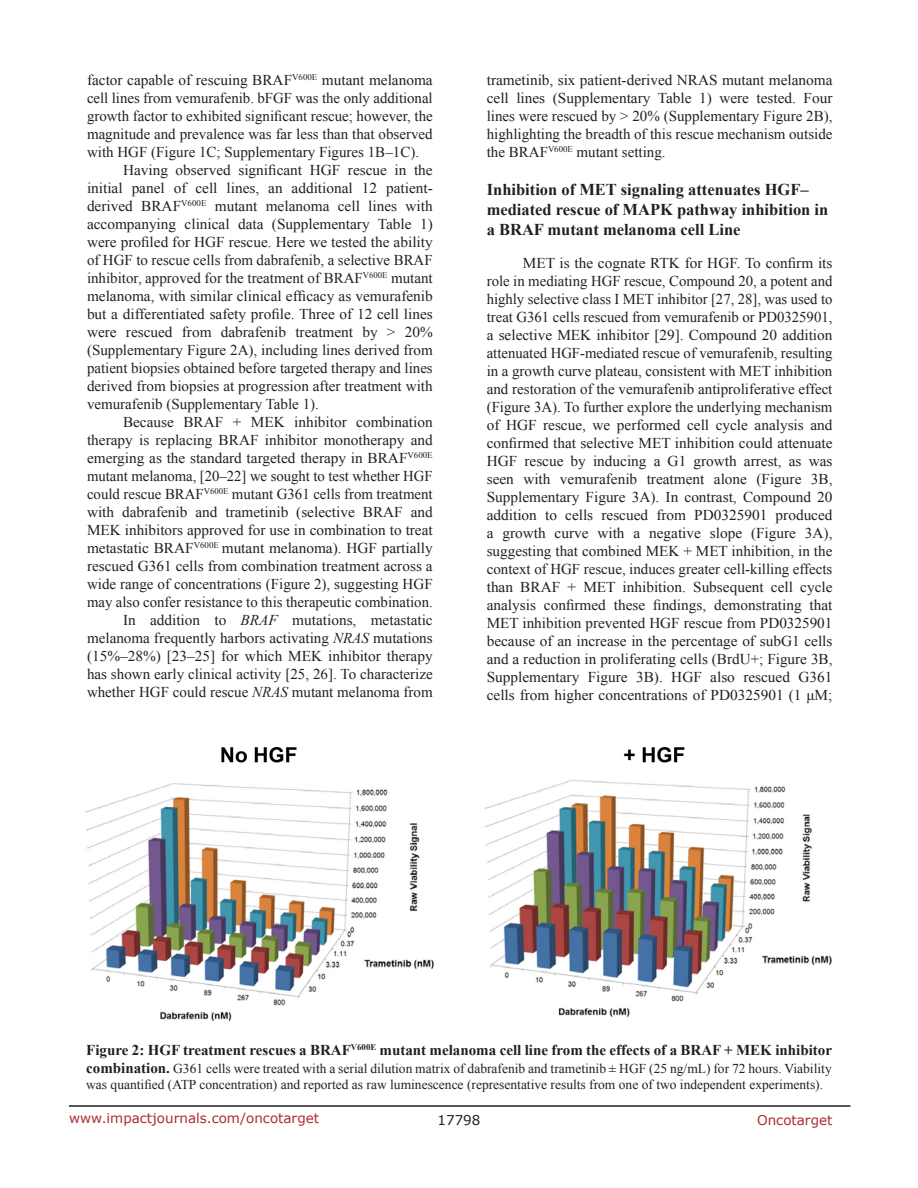
<style>
.page{position:relative;width:918px;height:1188px;background:#fff}
.page>*{position:absolute;margin:0;border:0;box-sizing:border-box;transform-origin:0 0}
.SubHeading_middle{font:700 16.5px/19.8px "Times New Roman";color:#231f20}
.BodyText{font:15px/18px "Times New Roman";color:#231f20;text-align:justify}
.FigureText{font:700 15px "Times New Roman";color:#231f20}
.FigureText-2{font:13.5px/16.2px "Times New Roman";color:#231f20}
.t1{font:13.5px "Verdana";color:#ac2b31}
.t2{font:13.5px "Verdana";color:#231f20}
.s1{font-style:italic}
.s2{font-weight:700;font-size:15px}
</style>
<div class="page">
<hr style="left:69px;top:1105px;width:781px;height:2px;background:#231f20">
<img style="left:85px;top:748px;width:746px;height:272px">
<p class="BodyText" style="left:87px;top:71px;width:347px">factor capable of rescuing BRAF<sup>V600E</sup> mutant melanoma cell lines from vemurafenib. bFGF was the only additional growth factor to exhibited significant rescue; however, the magnitude and prevalence was far less than that observed with HGF (Figure 1C; Supplementary Figures 1B–1C).</p>
<p class="BodyText" style="left:87px;top:161px;width:347px;text-indent:36px">Having observed significant HGF rescue in the initial panel of cell lines, an additional 12 patient&shy;derived BRAF<sup>V600E</sup> mutant melanoma cell lines with accompanying clinical data (Supplementary Table 1) were profiled for HGF rescue. Here we tested the ability of HGF to rescue cells from dabrafenib, a selective BRAF inhibitor, approved for the treatment of BRAF<sup>V600E</sup> mutant melanoma, with similar clinical efficacy as vemurafenib but a differentiated safety profile. Three of 12 cell lines were rescued from dabrafenib treatment by &gt; 20% (Supplementary Figure 2A), including lines derived from patient biopsies obtained before targeted therapy and lines derived from biopsies at progression after treatment with vemurafenib (Supplementary Table 1).</p>
<p class="BodyText" style="left:87px;top:413px;width:347px;text-indent:36px">Because BRAF + MEK inhibitor combination therapy is replacing BRAF inhibitor monotherapy and emerging as the standard targeted therapy in BRAF<sup>V600E </sup>mutant melanoma, [20–22] we sought to test whether HGF could rescue BRAF<sup>V600E</sup> mutant G361 cells from treatment with dabrafenib and trametinib (selective BRAF and MEK inhibitors approved for use in combination to treat metastatic BRAF<sup>V600E</sup> mutant melanoma). HGF partially rescued G361 cells from combination treatment across a wide range of concentrations (Figure 2), suggesting HGF may also confer resistance to this therapeutic combination.</p>
<p class="BodyText" style="left:87px;top:611px;width:347px;text-indent:36px">In addition to <span class="s1">BRAF</span> mutations, metastatic melanoma frequently harbors activating <span class="s1">NRAS</span> mutations (15%–28%) [23–25] for which MEK inhibitor therapy has shown early clinical activity [25, 26]. To characterize whether HGF could rescue <span class="s1">NRAS</span> mutant melanoma from</p>
<p class="BodyText" style="left:487px;top:71px;width:347px">trametinib, six patient-derived NRAS mutant melanoma cell lines (Supplementary Table 1) were tested. Four lines were rescued by &gt; 20% (Supplementary Figure 2B), highlighting the breadth of this rescue mechanism outside the BRAF<sup>V600E</sup> mutant setting.</p>
<p class="SubHeading_middle" style="left:487px;top:179px;width:343px">Inhibition of MET signaling attenuates HGF– mediated rescue of MAPK pathway inhibition in a BRAF mutant melanoma cell Line</p>
<p class="BodyText" style="left:487px;top:254px;width:347px;text-indent:36px">MET is the cognate RTK for HGF. To confirm its role in mediating HGF rescue, Compound 20, a potent and highly selective class I MET inhibitor [27, 28], was used to treat G361 cells rescued from vemurafenib or PD0325901, a selective MEK inhibitor [29]. Compound 20 addition attenuated HGF-mediated rescue of vemurafenib, resulting in a growth curve plateau, consistent with MET inhibition and restoration of the vemurafenib antiproliferative effect (Figure 3A). To further explore the underlying mechanism of HGF rescue, we performed cell cycle analysis and confirmed that selective MET inhibition could attenuate HGF rescue by inducing a G1 growth arrest, as was seen with vemurafenib treatment alone (Figure 3B, Supplementary Figure 3A). In contrast, Compound 20 addition to cells rescued from PD0325901 produced a growth curve with a negative slope (Figure 3A), suggesting that combined MEK + MET inhibition, in the context of HGF rescue, induces greater cell-killing effects than BRAF + MET inhibition. Subsequent cell cycle analysis confirmed these findings, demonstrating that MET inhibition prevented HGF rescue from PD0325901 because of an increase in the percentage of subG1 cells and a reduction in proliferating cells (BrdU+; Figure 3B, Supplementary Figure 3B). HGF also rescued G361 cells from higher concentrations of PD0325901 (1 μM;</p>
<p class="FigureText" style="left:86px;top:1039px;width:747px">Figure 2: HGF treatment rescues a BRAF<sup>V600E</sup> mutant melanoma cell line from the effects of a BRAF + MEK inhibitor</p>
<p class="FigureText-2" style="left:86px;top:1060px;width:747px"><span class="s2">combination.</span> G361 cells were treated with a serial dilution matrix of dabrafenib and trametinib ± HGF (25 ng/mL) for 72 hours. Viability was quantified (ATP concentration) and reported as raw luminescence (representative results from one of two independent experiments).</p>
<p class="t1" style="left:69px;top:1109px;width:252px">www.impactjournals.com/oncotarget</p>
<p class="t2" style="left:438px;top:1111px;width:44px">17798</p>
<p class="t1" style="left:757px;top:1111px;width:77px">Oncotarget</p>
</div>
